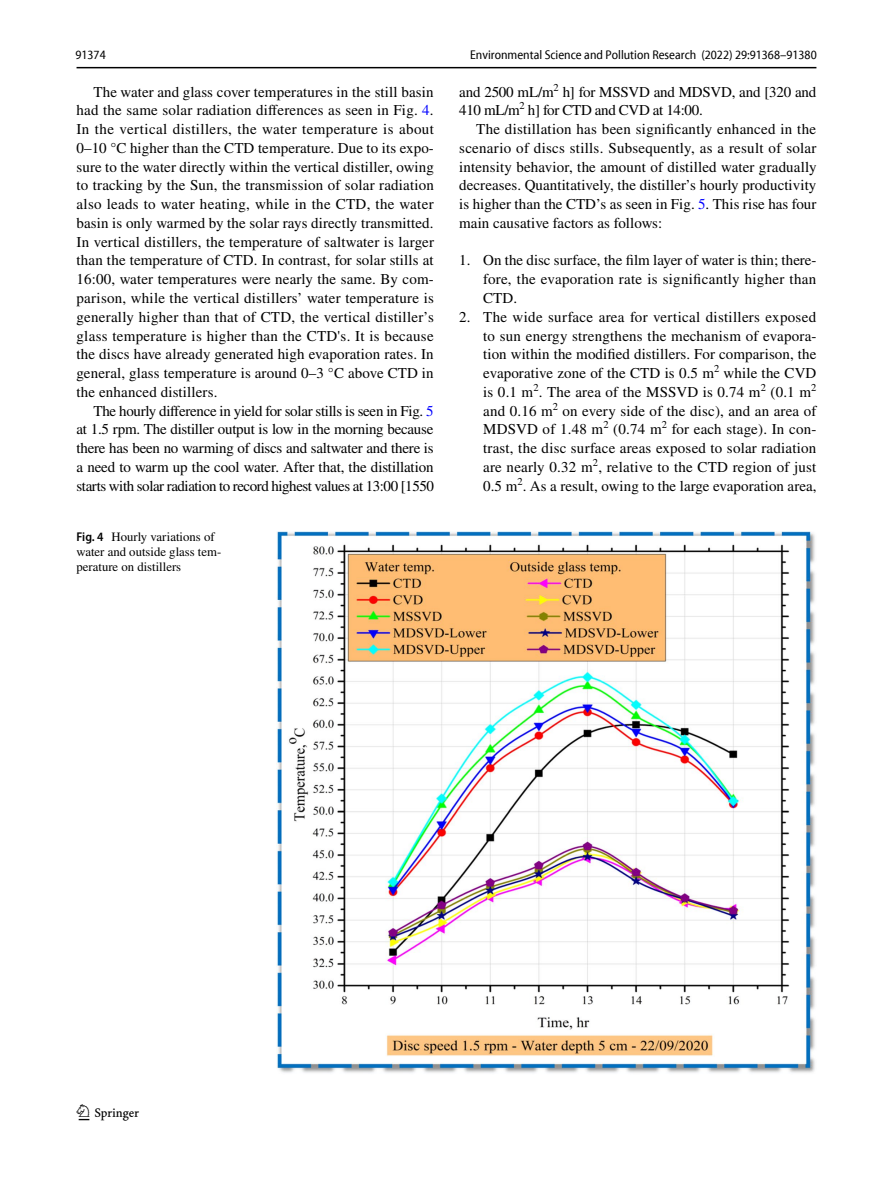
<style>
.page{position:relative;width:893px;height:1187px;background:#fff}
.page>*{position:absolute;margin:0;border:0;box-sizing:border-box;transform-origin:0 0}
.t1{font:22.5px "Springnew Regular 3";color:#000}
.t2{font:15px/18.8px "STIX";letter-spacing:.005em;color:#000;text-align:justify}
.t3{font:12.75px/15px "STIX";color:#000}
.t4{font:semi-condensed 12.75px "Myriad Pro Unic";color:#000}
.s1{color:#00f}
.s2{font-family:"Myriad Pro";font-weight:600;font-stretch:semi-condensed}
</style>
<div class="page">
<hr style="left:77px;top:67px;width:739px;height:1px;background:#000">
<img style="left:276px;top:531px;width:539px;height:542px">
<p class="t4" style="left:75px;top:50px;width:32px">91374</p>
<p class="t4" style="left:470px;top:50px;width:348px">Environmental Science and Pollution Research (2022) 29:91368–91380</p>
<p class="t2" style="left:77px;top:83px;width:359px;text-indent:17px">The water and glass cover temperatures in the still basin had the same solar radiation differences as seen in Fig. <span class="s1">4</span>.<br>In the vertical distillers, the water temperature is about 0–10 °C higher than the CTD temperature. Due to its expo&shy;sure to the water directly within the vertical distiller, owing to tracking by the Sun, the transmission of solar radiation also leads to water heating, while in the CTD, the water basin is only warmed by the solar rays directly transmitted.<br>In vertical distillers, the temperature of saltwater is larger than the temperature of CTD. In contrast, for solar stills at 16:00, water temperatures were nearly the same. By com&shy;parison, while the vertical distillers’ water temperature is generally higher than that of CTD, the vertical distiller’s glass temperature is higher than the CTD's. It is because the discs have already generated high evaporation rates. In general, glass temperature is around 0–3 °C above CTD in the enhanced distillers.</p>
<p class="t2" style="left:77px;top:402px;width:359px;text-indent:17px">The hourly difference in yield for solar stills is seen in Fig. <span class="s1">5 </span>at 1.5 rpm. The distiller output is low in the morning because there has been no warming of discs and saltwater and there is a need to warm up the cool water. After that, the distillation starts with solar radiation to record highest values at 13:00 [1550</p>
<p class="t3" style="left:77px;top:530px;width:146px"><span class="s2">Fig. 4</span> Hourly variations of water and outside glass tem&shy;perature on distillers</p>
<p class="t2" style="left:459px;top:83px;width:359px">and 2500 mL/m<sup>2</sup> h] for MSSVD and MDSVD, and [320 and<br>410 mL/m<sup>2</sup> h] for CTD and CVD at 14:00.</p>
<p class="t2" style="left:459px;top:121px;width:359px;text-indent:17px">The distillation has been significantly enhanced in the scenario of discs stills. Subsequently, as a result of solar intensity behavior, the amount of distilled water gradually decreases. Quantitatively, the distiller’s hourly productivity is higher than the CTD’s as seen in Fig. <span class="s1">5</span>. This rise has four main causative factors as follows:</p>
<p class="t2" style="left:483px;top:252px;width:335px;text-indent:-24px">1. On the disc surface, the film layer of water is thin; there&shy;fore, the evaporation rate is significantly higher than CTD.</p>
<p class="t2" style="left:483px;top:308px;width:335px;text-indent:-24px">2. The wide surface area for vertical distillers exposed to sun energy strengthens the mechanism of evapora&shy;tion within the modified distillers. For comparison, the evaporative zone of the CTD is 0.5 m<sup>2</sup> while the CVD is 0.1 m<sup>2</sup>. The area of the MSSVD is 0.74 m<sup>2</sup> (0.1 m<sup>2 </sup>and 0.16 m<sup>2</sup> on every side of the disc), and an area of MDSVD of 1.48 m<sup>2</sup> (0.74 m<sup>2</sup> for each stage). In con&shy;trast, the disc surface areas exposed to solar radiation are nearly 0.32 m<sup>2</sup>, relative to the CTD region of just 0.5 m<sup>2</sup>. As a result, owing to the large evaporation area,</p>
<h1 class="t1" style="left:79px;top:1104px;width:62px">1 3</h1>
</div>
